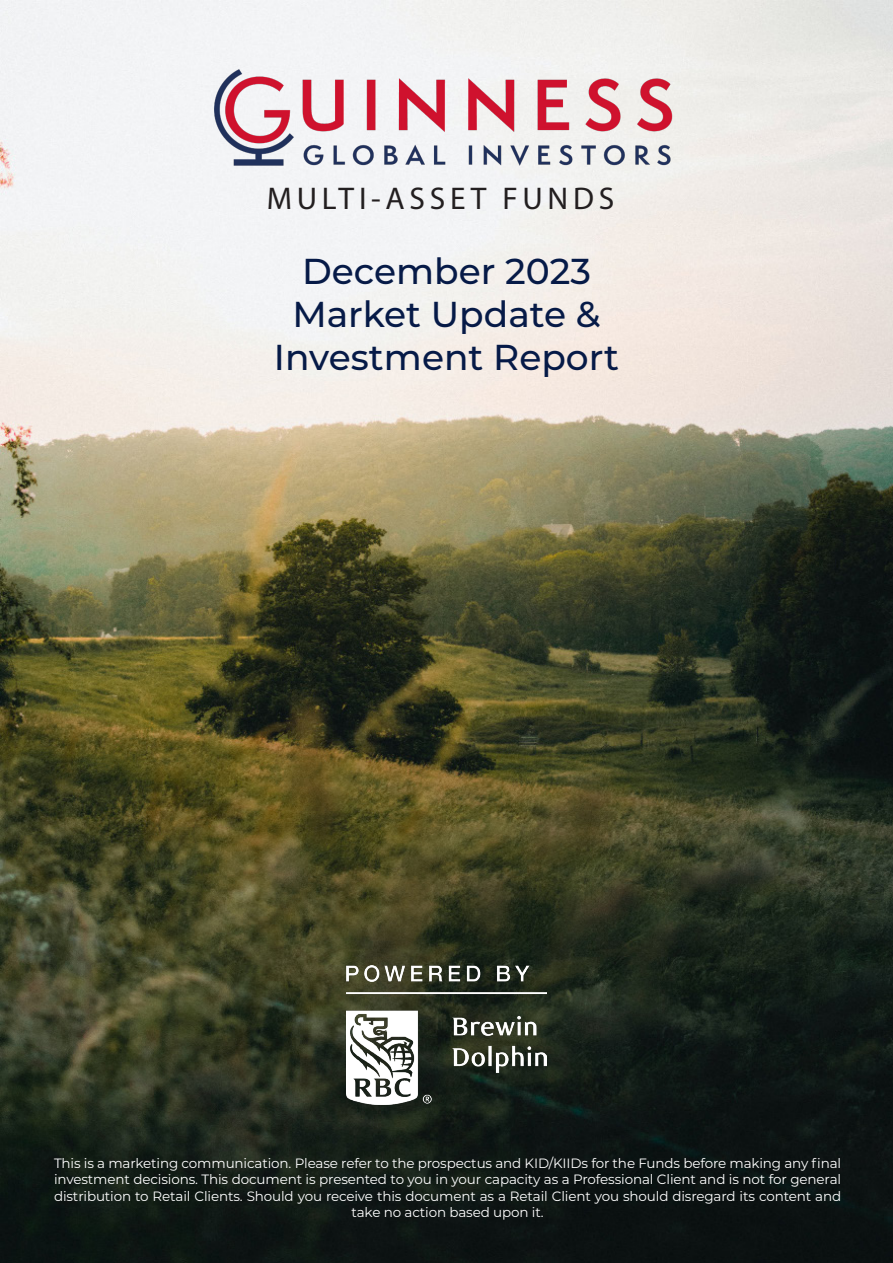
<style>
.page{position:relative;width:893px;height:1263px;background:#fff}
.page>*{position:absolute;margin:0;border:0;box-sizing:border-box;transform-origin:0 0}
.Paragraph_Style_1{font:500 36px "Montserrat";color:#061a47}
.t1{font:31.5px "Myriad Pro";letter-spacing:.15em;color:#231f20}
.t2{font:13.5px/16.2px "Montserrat";letter-spacing:-.01em;color:#fff;text-align:center}
</style>
<div class="page">
<img style="left:0;top:0;width:893px;height:1263px">
<img style="left:347px;top:965px;width:199px;height:139px">
<img style="left:215px;top:69px;width:463px;height:104px">
<p class="t1" style="left:267px;top:179px;width:349px">MULTI-ASSET FUNDS</p>
<p class="Paragraph_Style_1" style="left:302px;top:246px;width:290px">December 2023</p>
<p class="Paragraph_Style_1" style="left:292px;top:289px;width:310px">Market Update &amp;</p>
<p class="Paragraph_Style_1" style="left:274px;top:332px;width:346px">Investment Report</p>
<p class="t2" style="left:54px;top:1155px;width:789px">This is a marketing communication. Please refer to the prospectus and KID/KIIDs for the Funds before making any final investment decisions. This document is presented to you in your capacity as a Professional Client and is not for general distribution to Retail Clients. Should you receive this document as a Retail Client you should disregard its content and take no action based upon it.</p>
</div>
